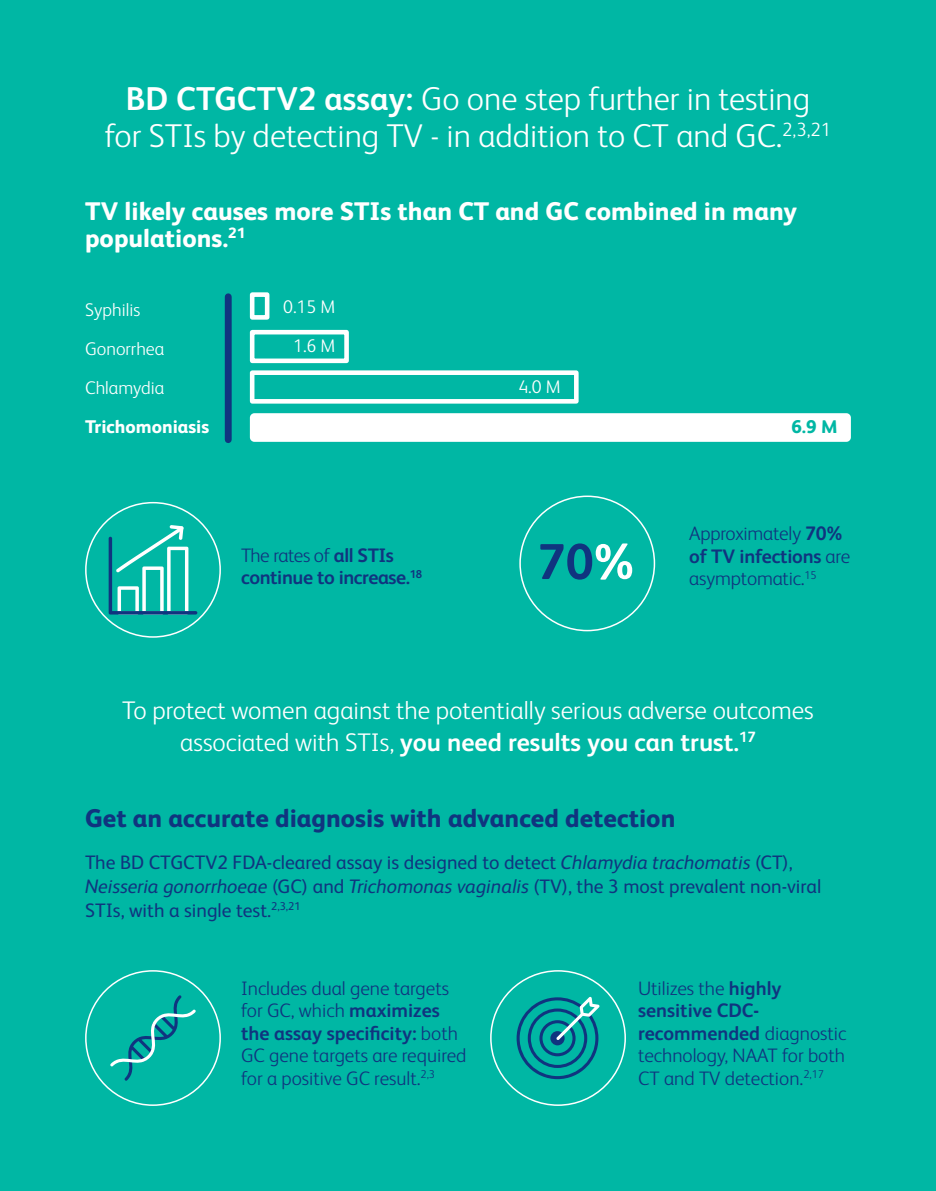
<style>
.page{position:relative;width:936px;height:1191px;background:#fff}
.page>*{position:absolute;margin:0;border:0;box-sizing:border-box;transform-origin:0 0}
.t1{font:700 50.4px "FS Albert Pro";color:#10347f}
.t2{font:300 33px/36px "FS Albert Pro";color:#fff;text-align:center}
.t3{font:300 25.5px/31.5px "FS Albert Pro";color:#fff;text-align:center}
.t4{font:800 25.5px/27px "FS Albert Pro";color:#fff}
.t5{font:800 25.5px "FS Albert Pro";color:#10347f}
.t6{font:300 19.5px/22.5px "FS Albert Pro";color:#10347f}
.t7{font:19.5px/24px "FS Albert Pro";color:#10347f}
.t8{font:700 19.5px/22.5px "FS Albert Pro";letter-spacing:-.02em;color:#10347f}
.t9{font:300 18.3px/39px "FS Albert Pro";color:#fff}
.t10{font:800 18.3px "FS Albert Pro";color:#fff}
.t11{font:800 18.3px "FS Albert Pro";color:#00b7a4}
.t12{font:300 11.4px "FS Albert Pro";color:#10347f}
.s1{font-weight:700}
.s2{font-weight:300}
.s3{color:#fff}
.s4{font-style:italic}
</style>
<div class="page">
<div style="left:0;top:0;width:935px;height:1191px;background:#00b7a4"></div>
<svg style="left:516px;top:996px;width:83px;height:83px"></svg>
<div style="left:225px;top:297px;width:7px;height:143px;background:#10347f"></div>
<div style="left:250px;top:330px;width:99px;height:33px;border:5px solid #fff"></div>
<div style="left:250px;top:292px;width:19px;height:28px;border:5px solid #fff"></div>
<div style="left:250px;top:370px;width:328px;height:33px;border:5px solid #fff"></div>
<div style="left:250px;top:413px;width:600px;height:29px;background:#fff;border-radius:5px"></div>
<svg style="left:110px;top:995px;width:86px;height:85px"></svg>
<svg style="left:109px;top:525px;width:88px;height:89px"></svg>
<h2 class="t2" style="left:105px;top:79px;width:727px"><span class="s1">BD CTGCTV2 assay:</span> Go one step further in testing for STIs by detecting TV - in addition to CT and GC.<sup>2,3,21</sup></h2>
<h3 class="t4" style="left:85px;top:195px;width:713px">TV likely causes more STIs than CT and GC combined in many populations.<sup>21</sup></h3>
<p class="t9" style="left:85px;top:289px;width:57px">Syphilis</p>
<p class="t9" style="left:283px;top:286px;width:54px">0.15 M</p>
<p class="t9" style="left:85px;top:328px;width:81px">Gonorrhea<br>Chlamydia</p>
<p class="t10" style="left:85px;top:412px;width:126px">Trichomoniasis</p>
<p class="t9" style="left:293px;top:325px;width:44px">1.6 M</p>
<p class="t8" style="left:241px;top:542px;width:183px"><span class="s2">The rates of</span> all STIs continue to increase.<sup>18</sup></p>
<p class="t9" style="left:518px;top:366px;width:44px">4.0 M</p>
<h1 class="t1" style="left:537px;top:526px;width:98px">70<span class="s3">%</span></h1>
<p class="t11" style="left:791px;top:412px;width:48px">6.9 M</p>
<p class="t6" style="left:689px;top:521px;width:162px">Approximately <span class="s1">70% of TV infections</span> are asymptomatic.</p>
<p class="t12" style="left:804px;top:567px;width:14px">15</p>
<h3 class="t3" style="left:122px;top:693px;width:693px">To protect women against the potentially serious adverse outcomes associated with STIs, <span class="s1">you need results you can trust.</span><sup>17</sup></h3>
<h3 class="t5" style="left:85px;top:798px;width:592px">Get an accurate diagnosis with advanced detection</h3>
<p class="t7" style="left:85px;top:848px;width:737px">The BD CTGCTV2 FDA-cleared assay is designed to detect <span class="s4">Chlamydia trachomatis</span> (CT),<br><span class="s4">Neisseria gonorrhoeae</span> (GC) and <span class="s4">Trichomonas vaginalis</span> (TV), the 3 most prevalent non-viral<br>STIs, with a single test.<sup>2,3,21</sup></p>
<p class="t6" style="left:241px;top:975px;width:227px">Includes dual gene targets for GC, which <span class="s1">maximizes the assay specificity:</span> both<br>GC gene targets are required for a positive GC result.<sup>2,3</sup></p>
<p class="t6" style="left:638px;top:975px;width:210px">Utilizes the <span class="s1">highly sensitive CDC&shy;recommended</span> diagnostic technology, NAAT for both<br>CT and TV detection.<sup>2,17</sup></p>
</div>
